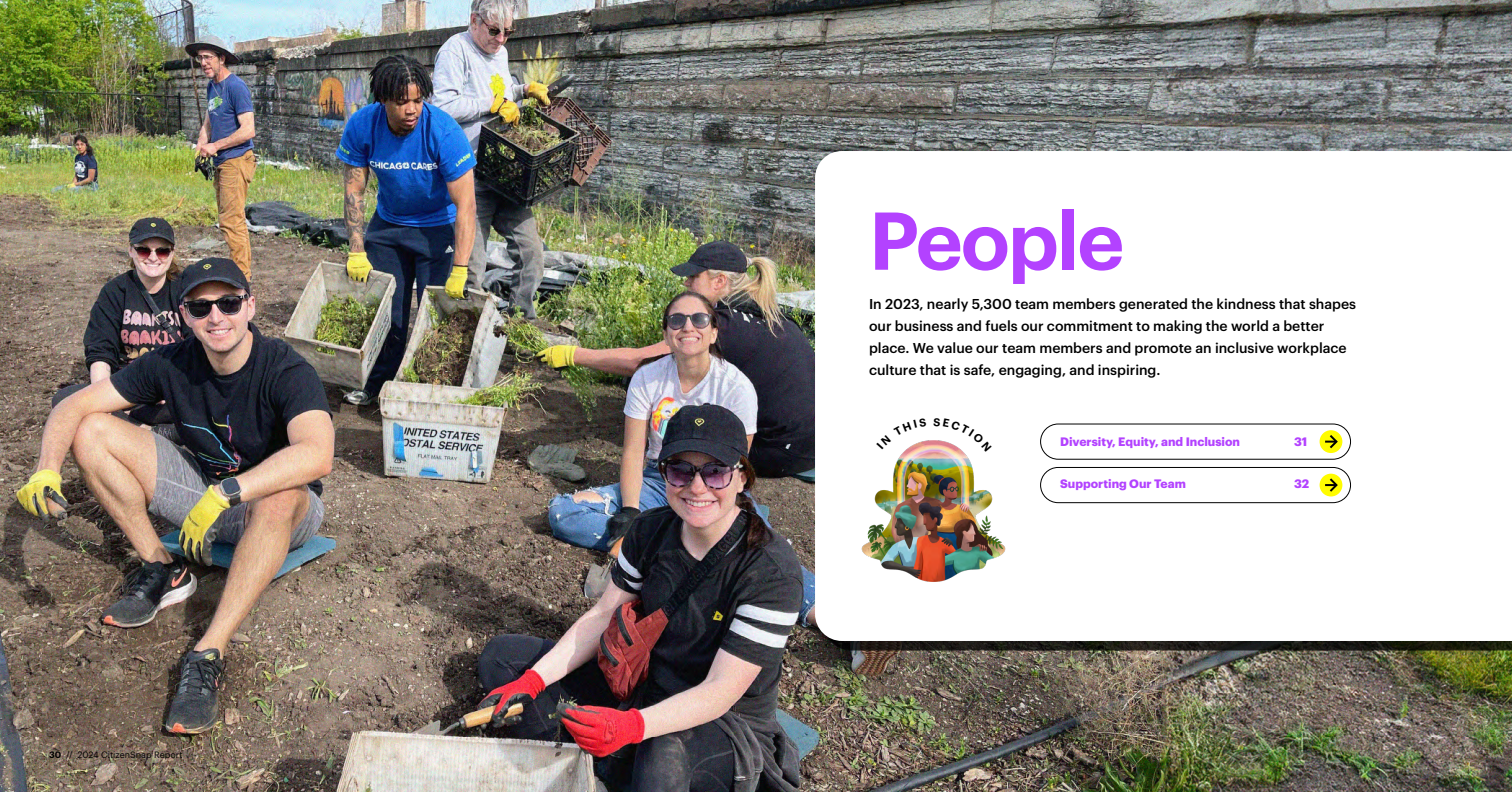
<style>
.page{position:relative;width:1512px;height:792px;background:#fff}
.page>*{position:absolute;margin:0;border:0;box-sizing:border-box;transform-origin:0 0}
.H0{font:600 80px "Graphik";letter-spacing:-.025em;color:#b342ff}
.t1{font:500 14px/22px "Graphik";color:#000}
.t2{font:700 12px "Graphik";color:#b342ff}
.t3{font:9px "Graphik";color:#000}
.s1{font-weight:600}
</style>
<div class="page">
<img style="left:0;top:0;width:1512px;height:792px">
<svg style="left:815px;top:151px;width:697px;height:490px"></svg>
<img style="left:846px;top:424px;width:175px;height:174px">
<div style="left:1040px;top:424px;width:311px;height:35px;border:1px solid #000;border-radius:18px"></div>
<div style="left:1320px;top:430px;width:22px;height:23px;background:#fffc00;border-radius:50%"></div>
<svg style="left:1325px;top:433px;width:14px;height:16px"></svg>
<div style="left:1040px;top:467px;width:311px;height:36px;border:1px solid #000;border-radius:18px"></div>
<div style="left:1320px;top:474px;width:22px;height:22px;background:#fffc00;border-radius:50%"></div>
<svg style="left:1325px;top:476px;width:14px;height:18px"></svg>
<svg style="left:877px;top:418px;width:49px;height:31px"></svg>
<svg style="left:934px;top:418px;width:58px;height:33px"></svg>
<p class="t3" style="left:49px;top:748px;width:135px"><span class="s1">30</span> // 2024 CitizenSnap Report</p>
<p class="H0" style="left:869px;top:179px;width:257px">People</p>
<p class="t1" style="left:869px;top:292px;width:489px">In 2023, nearly 5,300 team members generated the kindness that shapes our business and fuels our commitment to making the world a better place. We value our team members and promote an inclusive workplace culture that is safe, engaging, and inspiring.</p>
<p class="t2" style="left:1060px;top:432px;width:181px">Diversity, Equity, and Inclusion</p>
<p class="t2" style="left:1294px;top:432px;width:15px">31</p>
<p class="t2" style="left:1060px;top:474px;width:127px">Supporting Our Team</p>
<p class="t2" style="left:1294px;top:474px;width:17px">32</p>
</div>
